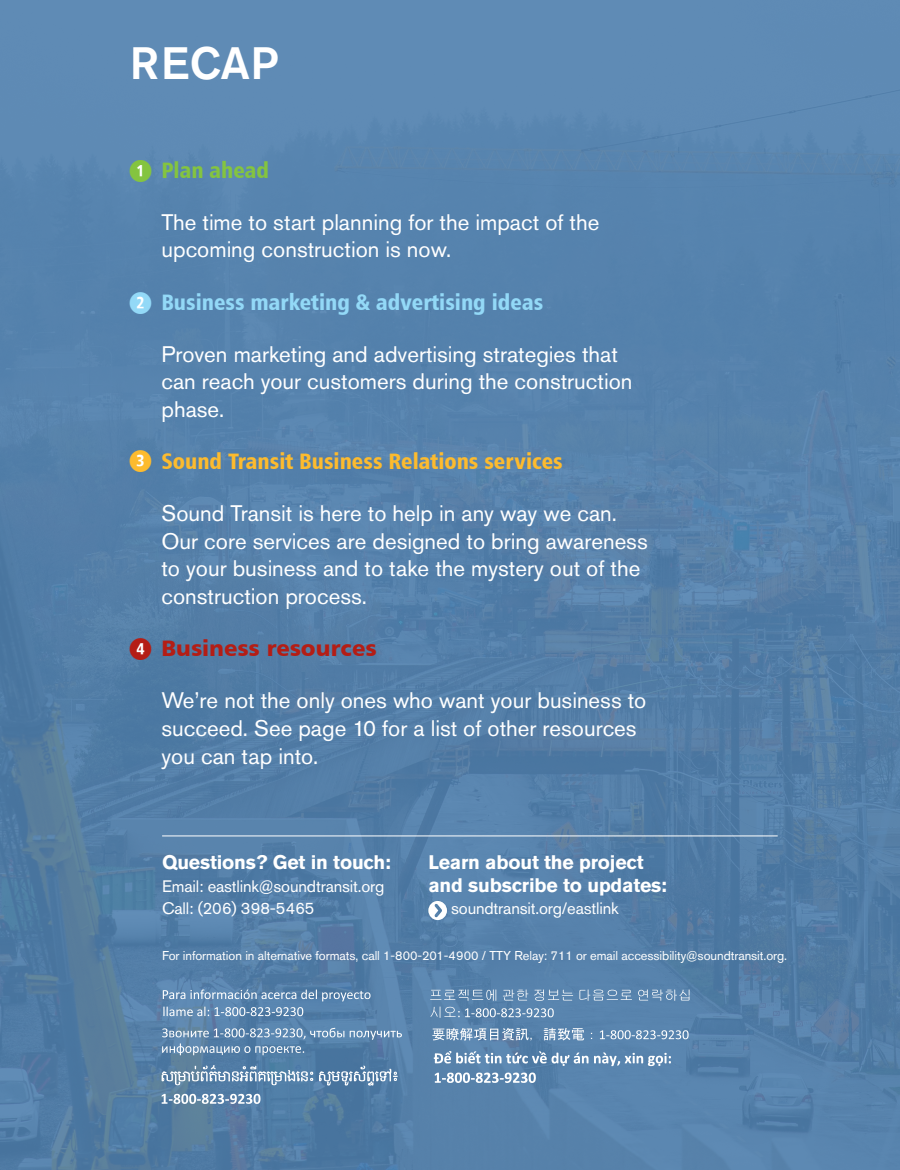
<style>
.page{position:relative;width:900px;height:1170px;background:#5081b0}
.page>*{position:absolute;margin:0;border:0;box-sizing:border-box;transform-origin:0 0}
.Section_main_headlin{font:500 45px "Akzidenz Grotesk Std";letter-spacing:.015em;color:#fff}
.t1{font:22.35px/27.6px "Akzidenz Grotesk Std";color:#fff}
.t2{font:22.35px "Humanist 777 BT Black Condensed B";color:#fdbb2e}
.t3{font:22.35px "Humanist 777 BT Black Condensed B";color:#93d9f7}
.t4{font:22.35px "Humanist 777 BT Black B";color:#b41d15}
.t5{font:22.35px "Humanist 777 BT Black Condensed B";color:#84c440}
.Side_bar_subhead{font:700 19.5px/22.5px "Akzidenz Grotesk Std";letter-spacing:-.01em;color:#fff}
.Side_bar_body{font:16.5px/22.5px "Akzidenz Grotesk Std";letter-spacing:-.01em;color:#fff}
.Alt_formats_Akz_8_5{font:12.75px "Akzidenz Grotesk Std";letter-spacing:-.005em;color:#fff}
.s1{font-family:"Circle Humn";font-size:36.15px}
.s2{font-family:"Circle Humn";font-size:35.85px}
</style>
<div class="page">
<div style="left:132px;top:162px;width:16px;height:17px;background:#fff;border-radius:50%"></div>
<div style="left:132px;top:295px;width:16px;height:17px;background:#fff;border-radius:50%"></div>
<div style="left:132px;top:453px;width:16px;height:17px;background:#fff;border-radius:50%"></div>
<div style="left:132px;top:642px;width:16px;height:17px;background:#fff;border-radius:50%"></div>
<hr style="left:162px;top:836px;width:616px;height:1px;background:#fff">
<svg style="left:430px;top:989px;width:260px;height:29px"></svg>
<svg style="left:162px;top:1028px;width:240px;height:27px"></svg>
<svg style="left:432px;top:1028px;width:257px;height:13px"></svg>
<svg style="left:163px;top:989px;width:208px;height:27px"></svg>
<svg style="left:428px;top:901px;width:19px;height:19px"></svg>
<svg style="left:162px;top:1094px;width:99px;height:10px"></svg>
<svg style="left:319px;top:1066px;width:79px;height:20px"></svg>
<svg style="left:162px;top:1065px;width:151px;height:20px"></svg>
<svg style="left:435px;top:1072px;width:101px;height:12px"></svg>
<svg style="left:434px;top:1051px;width:237px;height:15px"></svg>
<p class="Section_main_headlin" style="left:130px;top:35px;width:150px">RECAP</p>
<p class="t5" style="left:130px;top:156px;width:141px"><span class="s1">A</span> Plan ahead</p>
<p class="t1" style="left:161px;top:208px;width:439px">The time to start planning for the impact of the upcoming construction is now.</p>
<p class="t3" style="left:130px;top:287px;width:415px"><span class="s2">B</span> Business marketing &amp; advertising ideas</p>
<p class="t1" style="left:161px;top:340px;width:473px">Proven marketing and advertising strategies that can reach your customers during the construction phase.</p>
<p class="t2" style="left:130px;top:447px;width:435px"><span class="s2">C</span> Sound Transit Business Relations services</p>
<p class="t1" style="left:161px;top:499px;width:488px">Sound Transit is here to help in any way we can.<br>Our core services are designed to bring awareness to your business and to take the mystery out of the construction process.</p>
<p class="t4" style="left:130px;top:634px;width:248px"><span class="s2">D</span> Business resources</p>
<p class="t1" style="left:161px;top:687px;width:486px">We’re not the only ones who want your business to succeed. See page 10 for a list of other resources you can tap into.</p>
<p class="Side_bar_subhead" style="left:162px;top:851px;width:230px">Questions? Get in touch:</p>
<p class="Side_bar_body" style="left:162px;top:875px;width:224px">Email: eastlink@soundtransit.org<br>Call: (206) 398-5465</p>
<p class="Side_bar_subhead" style="left:428px;top:851px;width:240px">Learn about the project and subscribe to updates:</p>
<p class="Side_bar_body" style="left:451px;top:897px;width:169px">soundtransit.org/eastlink</p>
<p class="Alt_formats_Akz_8_5" style="left:162px;top:948px;width:627px">For information in alternative formats, call 1-800-201-4900 / TTY Relay: 711 or email accessibility@soundtransit.org.</p>
</div>
